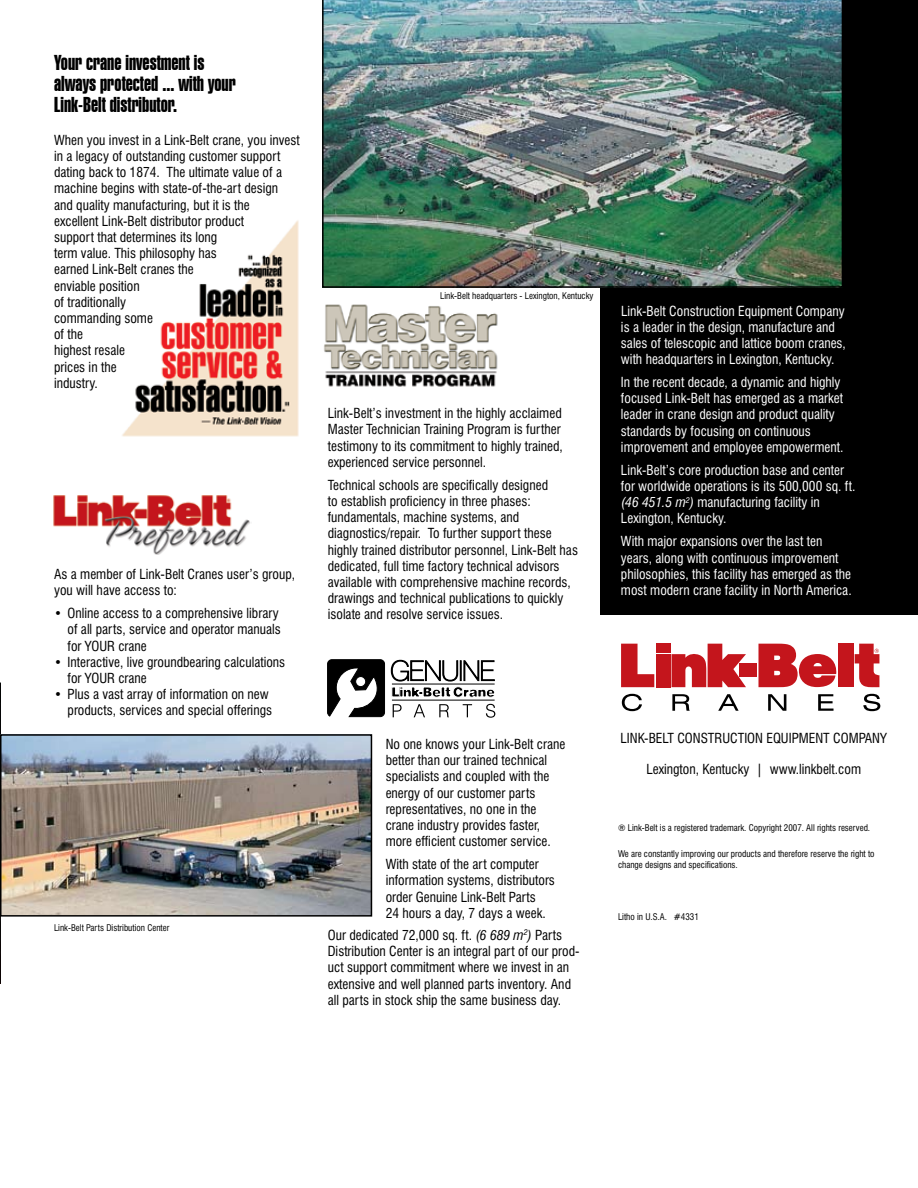
<style>
.page{position:relative;width:918px;height:1188px;background:#fff}
.page>*{position:absolute;margin:0;border:0;box-sizing:border-box;transform-origin:0 0}
.t1{font:21px/21px "Swiss 911 BT Extra Compressed";color:#000}
.t2{font:condensed 13.5px/16.2px "Swiss 721 BT";color:#000}
.t3{font:condensed 13.5px/16.2px "Swiss 721 BT";color:#fff}
.t4{font:condensed 9px/10.8px "Swiss 721 BT";color:#000}
.s1{font-style:italic}
</style>
<div class="page">
<svg style="left:0;top:682px;width:1px;height:302px"></svg>
<div style="left:600px;top:0;width:318px;height:615px;background:#000"></div>
<img style="left:122px;top:220px;width:177px;height:217px">
<img style="left:53px;top:495px;width:197px;height:59px">
<img style="left:3px;top:737px;width:366px;height:177px">
<div style="left:0;top:734px;width:372px;height:183px;border:2px solid #000"></div>
<img style="left:322px;top:0;width:520px;height:288px">
<div style="left:656px;top:644px;width:14px;height:9px;background:#c4151c"></div>
<svg style="left:621px;top:644px;width:33px;height:43px"></svg>
<div style="left:656px;top:654px;width:14px;height:33px;background:#c4151c"></div>
<svg style="left:672px;top:644px;width:74px;height:43px"></svg>
<div style="left:740px;top:663px;width:17px;height:14px;background:#c4151c"></div>
<div style="left:838px;top:644px;width:15px;height:43px;background:#c4151c"></div>
<svg style="left:855px;top:644px;width:24px;height:43px"></svg>
<svg style="left:622px;top:694px;width:258px;height:17px"></svg>
<svg style="left:758px;top:644px;width:79px;height:43px"></svg>
<img style="left:324px;top:304px;width:174px;height:83px">
<svg style="left:327px;top:660px;width:58px;height:58px"></svg>
<svg style="left:393px;top:704px;width:102px;height:14px"></svg>
<hr style="left:392px;top:700px;width:103px;height:1px;background:#000">
<svg style="left:391px;top:660px;width:104px;height:38px"></svg>
<h1 class="t1" style="left:54px;top:53px;width:183px">Your crane investment is always protected ... with your<br>Link-Belt distributor.</h1>
<p class="t2" style="left:54px;top:132px;width:247px">When you invest in a Link-Belt crane, you invest in a legacy of outstanding customer support dating back to 1874. The ultimate value of a machine begins with state-of-the-art design and quality manufacturing, but it is the<br>excellent Link-Belt distributor product<br>support that determines its long<br>term value. This philosophy has<br>earned Link-Belt cranes the<br>enviable position<br>of traditionally<br>commanding some<br>of the<br>highest resale<br>prices in the<br>industry.</p>
<p class="t2" style="left:54px;top:566px;width:243px">As a member of Link-Belt Cranes user’s group, you will have access to:</p>
<p class="t2" style="left:68px;top:605px;width:215px;text-indent:-13px">• Online access to a comprehensive library of all parts, service and operator manuals for YOUR crane</p>
<p class="t2" style="left:68px;top:654px;width:219px;text-indent:-13px">• Interactive, live groundbearing calculations for YOUR crane</p>
<p class="t2" style="left:54px;top:686px;width:219px;text-align:right">• Plus a vast array of information on new products, services and special offerings</p>
<p class="t4" style="left:54px;top:923px;width:117px">Link-Belt Parts Distribution Center</p>
<p class="t4" style="left:440px;top:290px;width:155px">Link-Belt headquarters - Lexington, Kentucky</p>
<p class="t2" style="left:328px;top:405px;width:237px">Link-Belt’s investment in the highly acclaimed Master Technician Training Program is further testimony to its commitment to highly trained, experienced service personnel.</p>
<p class="t2" style="left:328px;top:477px;width:252px">Technical schools are specifically designed<br>to establish proficiency in three phases: fundamentals, machine systems, and diagnostics/repair. To further support these highly trained distributor personnel, Link-Belt has dedicated, full time factory technical advisors available with comprehensive machine records, drawings and technical publications to quickly isolate and resolve service issues.</p>
<p class="t3" style="left:621px;top:303px;width:227px">Link-Belt Construction Equipment Company is a leader in the design, manufacture and sales of telescopic and lattice boom cranes, with headquarters in Lexington, Kentucky.</p>
<p class="t3" style="left:621px;top:374px;width:224px">In the recent decade, a dynamic and highly focused Link-Belt has emerged as a market leader in crane design and product quality standards by focusing on continuous improvement and employee empowerment.</p>
<p class="t3" style="left:621px;top:462px;width:236px">Link-Belt’s core production base and center for worldwide operations is its 500,000 sq. ft. <span class="s1">(46 451.5 m</span><sup>2</sup><span class="s1">)</span> manufacturing facility in Lexington, Kentucky.</p>
<p class="t3" style="left:621px;top:533px;width:232px">With major expansions over the last ten years, along with continuous improvement philosophies, this facility has emerged as the most modern crane facility in North America.</p>
<p class="t2" style="left:386px;top:736px;width:181px">No one knows your Link-Belt crane better than our trained technical specialists and coupled with the energy of our customer parts representatives, no one in the crane industry provides faster, more efficient customer service.</p>
<p class="t2" style="left:386px;top:856px;width:171px">With state of the art computer information systems, distributors order Genuine Link-Belt Parts<br>24 hours a day, 7 days a week.</p>
<p class="t2" style="left:328px;top:927px;width:253px">Our dedicated 72,000 sq. ft. <span class="s1">(6 689 m</span><sup>2</sup><span class="s1">)</span> Parts Distribution Center is an integral part of our prod&shy;uct support commitment where we invest in an extensive and well planned parts inventory. And all parts in stock ship the same business day.</p>
<p class="t2" style="left:621px;top:730px;width:268px">LINK-BELT CONSTRUCTION EQUIPMENT COMPANY</p>
<p class="t2" style="left:646px;top:761px;width:216px">Lexington, Kentucky | www.linkbelt.com</p>
<p class="t4" style="left:618px;top:823px;width:254px">® Link-Belt is a registered trademark. Copyright 2007. All rights reserved.</p>
<p class="t4" style="left:618px;top:849px;width:258px">We are constantly improving our products and therefore reserve the right to change designs and specifications.</p>
<p class="t4" style="left:618px;top:911px;width:82px">Litho in U.S.A. #4331</p>
</div>
